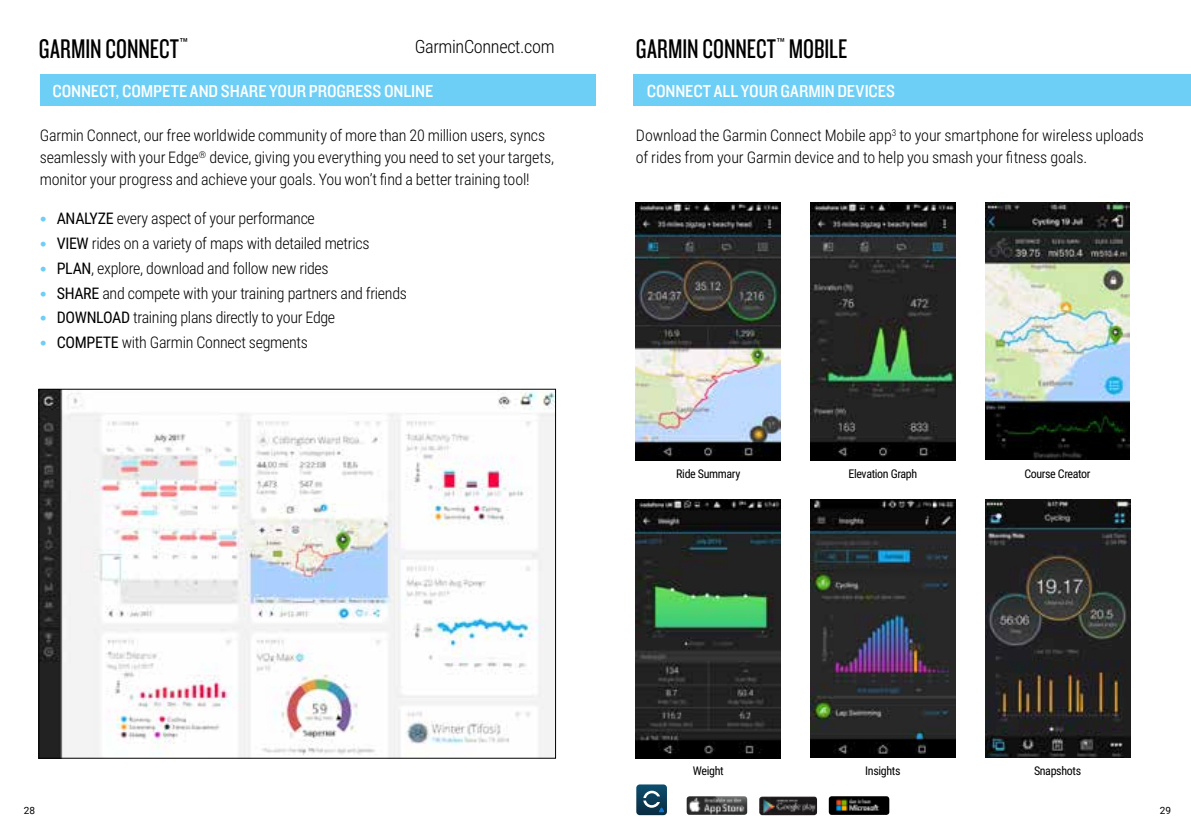
<style>
.page{position:relative;width:1191px;height:840px;background:#fff}
.page>*{position:absolute;margin:0;border:0;box-sizing:border-box;transform-origin:0 0}
.t1{font:28px "Knockout 28 Junior Feathrwt";letter-spacing:-.005em;color:#000}
.t2{font:300 18.2px "Roboto Condensed";letter-spacing:-.02em;color:#000}
.t3{font:18px "Knockout 30 Junior Welterwt";letter-spacing:-.005em;color:#fff}
.t4{font:300 16px/22px "Roboto Condensed";letter-spacing:-.01em;color:#000}
.t5{font:12px "Roboto Condensed";letter-spacing:-.03em;color:#000}
.t6{font:10px "Roboto";color:#000}
.s1{font-family:"Frutiger LT Std";font-stretch:condensed;font-size:14px;color:#6dcff6}
.s2{font-weight:400}
</style>
<div class="page">
<svg style="left:636px;top:784px;width:31px;height:30px"></svg>
<img style="left:985px;top:499px;width:145px;height:257px">
<img style="left:41px;top:391px;width:513px;height:365px">
<img style="left:636px;top:203px;width:144px;height:257px">
<img style="left:636px;top:499px;width:144px;height:259px">
<img style="left:810px;top:203px;width:145px;height:257px">
<img style="left:810px;top:499px;width:145px;height:257px">
<img style="left:985px;top:203px;width:144px;height:256px">
<img style="left:686px;top:796px;width:61px;height:18px">
<div style="left:828px;top:795px;width:61px;height:19px;background:linear-gradient(to right,#000,#000);border-radius:3px"></div>
<img style="left:834px;top:798px;width:45px;height:14px">
<img style="left:759px;top:796px;width:58px;height:18px">
<div style="left:634px;top:74px;width:557px;height:32px;background:#6dcff6"></div>
<div style="left:39px;top:74px;width:556px;height:32px;background:#6dcff6"></div>
<h1 class="t1" style="left:39px;top:32px;width:150px">GARMIN CONNECT<sup>™</sup></h1>
<h1 class="t1" style="left:636px;top:32px;width:213px">GARMIN CONNECT<sup>™</sup> MOBILE</h1>
<p class="t2" style="left:415px;top:34px;width:141px">GarminConnect.com</p>
<p class="t3" style="left:53px;top:79px;width:382px">CONNECT, COMPETE AND SHARE YOUR PROGRESS ONLINE</p>
<p class="t3" style="left:647px;top:79px;width:249px">CONNECT ALL YOUR GARMIN DEVICES</p>
<p class="t4" style="left:40px;top:123px;width:516px">Garmin Connect, our free worldwide community of more than 20 million users, syncs seamlessly with your Edge<sup>®</sup> device, giving you everything you need to set your targets, monitor your progress and achieve your goals. You won’t find a better training tool!</p>
<p class="t4" style="left:40px;top:206px;width:277px"><span class="s1">•</span> <span class="s2">ANALYZE</span> every aspect of your performance</p>
<p class="t4" style="left:40px;top:231px;width:331px"><span class="s1">•</span> <span class="s2">VIEW</span> rides on a variety of maps with detailed metrics</p>
<p class="t4" style="left:40px;top:256px;width:290px"><span class="s1">•</span> <span class="s2">PLAN</span>, explore, download and follow new rides</p>
<p class="t4" style="left:40px;top:281px;width:369px"><span class="s1">•</span> <span class="s2">SHARE</span> and compete with your training partners and friends</p>
<p class="t4" style="left:40px;top:306px;width:297px"><span class="s1">•</span> <span class="s2">DOWNLOAD</span> training plans directly to your Edge</p>
<p class="t4" style="left:40px;top:331px;width:270px"><span class="s1">•</span> <span class="s2">COMPETE</span> with Garmin Connect segments</p>
<p class="t4" style="left:636px;top:123px;width:509px">Download the Garmin Connect Mobile app<sup>3</sup> to your smartphone for wireless uploads of rides from your Garmin device and to help you smash your fitness goals.</p>
<p class="t5" style="left:676px;top:465px;width:66px">Ride Summary</p>
<p class="t5" style="left:848px;top:465px;width:70px">Elevation Graph</p>
<p class="t5" style="left:1024px;top:465px;width:68px">Course Creator</p>
<p class="t5" style="left:693px;top:762px;width:32px">Weight</p>
<p class="t5" style="left:865px;top:762px;width:37px">Insights</p>
<p class="t5" style="left:1034px;top:762px;width:49px">Snapshots</p>
<p class="t6" style="left:24px;top:803px;width:13px">28</p>
<p class="t6" style="left:1160px;top:803px;width:13px">29</p>
</div>
